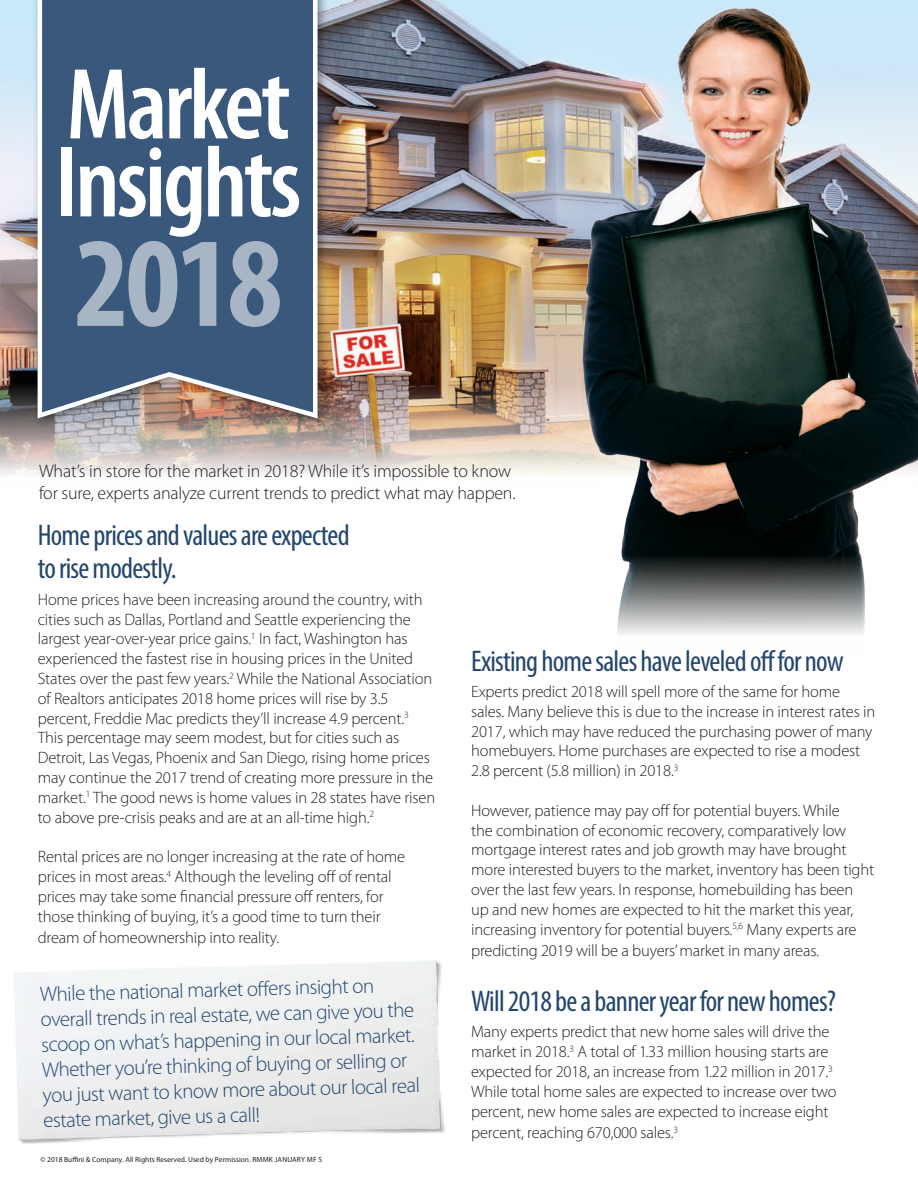
<style>
.page{position:relative;width:918px;height:1188px;background:#fff}
.page>*{position:absolute;margin:0;border:0;box-sizing:border-box;transform-origin:0 0}
.t1{font:700 condensed 129px "Myriad Pro";color:#a7b5c5}
.t2{font:600 condensed 102px "Myriad Pro";letter-spacing:-.03em;color:#fff}
.t3{font:condensed 30px/33px "Myriad Pro";letter-spacing:-.025em;color:#24466d}
.t4{font:300 21px/25px "Myriad Pro";color:#24466d}
.t5{font:300 18px/22.5px "Myriad Pro";letter-spacing:-.01em;color:#231f20}
.t6{font:300 16.5px/19.8px "Myriad Pro";letter-spacing:-.01em;color:#231f20}
.t7{font:7.5px "Myriad Pro";color:#231f20}
</style>
<div class="page">
<img style="left:0;top:0;width:531px;height:475px">
<img style="left:14px;top:961px;width:431px;height:183px">
<img style="left:320px;top:314px;width:101px;height:161px">
<img style="left:531px;top:0;width:387px;height:634px">
<div style="left:33px;top:0;width:296px;height:429px;background:#231f20;opacity:.45"></div>
<svg style="left:35px;top:0;width:285px;height:422px;background:#476080"></svg>
<p class="t2" style="left:67px;top:42px;width:225px">Market</p>
<p class="t2" style="left:55px;top:120px;width:248px">Insights</p>
<p class="t1" style="left:74px;top:202px;width:210px">2018</p>
<p class="t5" style="left:39px;top:459px;width:478px">What’s in store for the market in 2018? While it’s impossible to know for sure, experts analyze current trends to predict what may happen.</p>
<p class="t3" style="left:38px;top:519px;width:313px">Home prices and values are expected to rise modestly.</p>
<p class="t6" style="left:38px;top:589px;width:399px">Home prices have been increasing around the country, with cities such as Dallas, Portland and Seattle experiencing the largest year-over-year price gains.<sup>1</sup> In fact, Washington has experienced the fastest rise in housing prices in the United States over the past few years.<sup>2</sup> While the National Association of Realtors anticipates 2018 home prices will rise by 3.5 percent, Freddie Mac predicts they’ll increase 4.9 percent.<sup>3<br></sup>This percentage may seem modest, but for cities such as Detroit, Las Vegas, Phoenix and San Diego, rising home prices may continue the 2017 trend of creating more pressure in the market.<sup>1</sup> The good news is home values in 28 states have risen to above pre-crisis peaks and are at an all-time high.<sup>2</sup></p>
<p class="t6" style="left:38px;top:847px;width:369px">Rental prices are no longer increasing at the rate of home prices in most areas.<sup>4</sup> Although the leveling off of rental prices may take some financial pressure off renters, for those thinking of buying, it’s a good time to turn their</p>
<p class="t6" style="left:38px;top:928px;width:243px">dream of homeownership into reality.</p>
<p class="t4" style="left:38px;top:983px;width:379px;rotate:-2deg">While the national market off ers insight on overall trends in real estate, we can give you the scoop on what’s happening in our local market.<br>Whether you’re thinking of buying or selling or you just want to know more about our local real estate market, give us a call!</p>
<p class="t7" style="left:40px;top:1155px;width:283px">© 2018 Buffini &amp; Company. All Rights Reserved. Used by Permission. RMMK JANUARY MF S</p>
<p class="t3" style="left:471px;top:644px;width:374px">Existing home sales have leveled off for now</p>
<p class="t6" style="left:471px;top:682px;width:406px">Experts predict 2018 will spell more of the same for home sales. Many believe this is due to the increase in interest rates in 2017, which may have reduced the purchasing power of many homebuyers. Home purchases are expected to rise a modest 2.8 percent (5.8 million) in 2018.<sup>3</sup></p>
<p class="t6" style="left:471px;top:800px;width:405px">However, patience may pay off for potential buyers. While<br>the combination of economic recovery, comparatively low mortgage interest rates and job growth may have brought more interested buyers to the market, inventory has been tight over the last few years. In response, homebuilding has been up and new homes are expected to hit the market this year, increasing inventory for potential buyers.<sup>5,6</sup> Many experts are</p>
<p class="t6" style="left:471px;top:941px;width:349px">predicting 2019 will be a buyers’ market in many areas.</p>
<p class="t3" style="left:471px;top:984px;width:367px">Will 2018 be a banner year for new homes?</p>
<p class="t6" style="left:471px;top:1022px;width:367px">Many experts predict that new home sales will drive the market in 2018.<sup>3</sup> A total of 1.33 million housing starts are expected for 2018, an increase from 1.22 million in 2017.<sup>3<br></sup>While total home sales are expected to increase over two percent, new home sales are expected to increase eight</p>
<p class="t6" style="left:471px;top:1123px;width:209px">percent, reaching 670,000 sales.<sup>3</sup></p>
</div>
